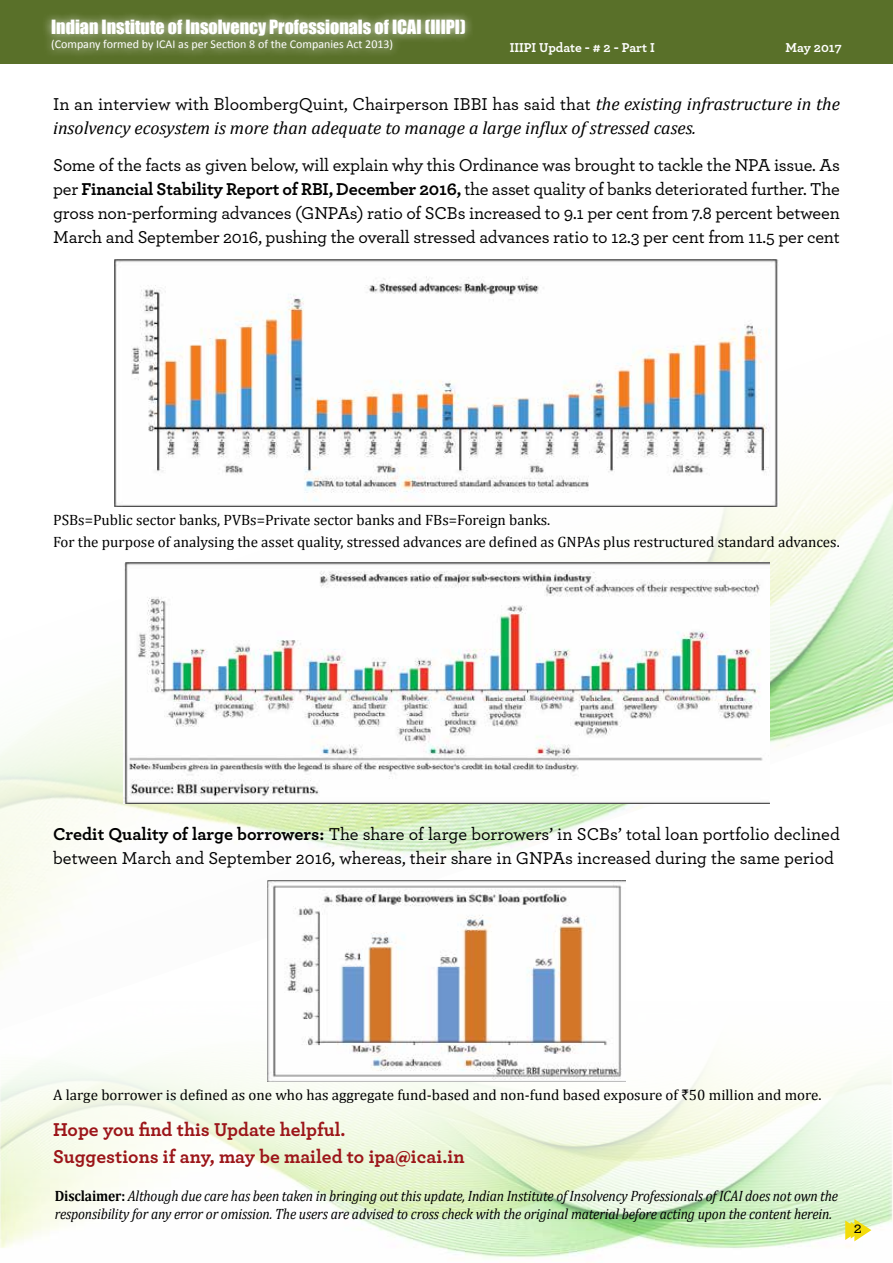
<style>
.page{position:relative;width:893px;height:1263px;background:#fff}
.page>*{position:absolute;margin:0;border:0;box-sizing:border-box;transform-origin:0 0}
.t1{font:700 19.5px/27.2px "Archer";color:#9c1519}
.t2{font:500 18px/24px "Archer";color:#000;text-align:justify}
.t3{font:italic 18px "Cambria";color:#000}
.t4{font:18px "Impact";color:#fff}
.t5{font:500 16.5px "Archer";color:#000}
.t6{font:15px/21.8px "Cambria";color:#000}
.t7{font:italic 15px/18px "Cambria";letter-spacing:-.01em;color:#000;scale:.91 1}
.t8{font:700 13.5px "Archer";color:#fff}
.t9{font:12px "Calibri";color:#fff}
.s1{font-family:"Cambria";font-weight:400;font-style:italic}
.s2{font-weight:700}
.s3{font-family:"Rupee"}
.s4{font-weight:700;font-style:normal}
</style>
<div class="page">
<img style="left:0;top:1063px;width:893px;height:195px">
<img style="left:0;top:445px;width:893px;height:526px">
<div style="left:0;top:0;width:893px;height:64px;background:#597029"></div>
<div style="left:42px;top:10px;width:433px;height:49px;background:#fff;opacity:.75"></div>
<svg style="left:845px;top:1219px;width:26px;height:22px"></svg>
<img style="left:114px;top:259px;width:665px;height:248px">
<img style="left:123px;top:563px;width:647px;height:240px">
<img style="left:267px;top:880px;width:359px;height:201px">
<p class="t4" style="left:51px;top:13px;width:416px">Indian Institute of Insolvency Professionals of ICAI (IIIPI)</p>
<p class="t9" style="left:51px;top:37px;width:344px">(Company formed by ICAI as per Section 8 of the Companies Act 2013)</p>
<p class="t8" style="left:510px;top:37px;width:147px">IIIPI Update - # 2 - Part I</p>
<p class="t8" style="left:785px;top:37px;width:58px">May 2017</p>
<p class="t2" style="left:53px;top:91px;width:788px">In an interview with BloombergQuint, Chairperson IBBI has said that <span class="s1">the existing infrastructure in the</span></p>
<p class="t3" style="left:53px;top:115px;width:644px">insolvency ecosystem is more than adequate to manage a large influx of stressed cases.</p>
<p class="t2" style="left:53px;top:152px;width:788px">Some of the facts as given below, will explain why this Ordinance was brought to tackle the NPA issue. As per <span class="s2">Financial Stability Report of RBI, December 2016,</span> the asset quality of banks deteriorated further. The gross non-performing advances (GNPAs) ratio of SCBs increased to 9.1 per cent from 7.8 percent between March and September 2016, pushing the overall stressed advances ratio to 12.3 per cent from 11.5 per cent</p>
<p class="t6" style="left:53px;top:509px;width:788px">PSBs=Public sector banks, PVBs=Private sector banks and FBs=Foreign banks.<br>For the purpose of analysing the asset quality, stressed advances are defined as GNPAs plus restructured standard advances.</p>
<p class="t2" style="left:53px;top:821px;width:788px"><span class="s2">Credit Quality of large borrowers:</span> The share of large borrowers’ in SCBs’ total loan portfolio declined between March and September 2016, whereas, their share in GNPAs increased during the same period</p>
<p class="t6" style="left:53px;top:1084px;width:770px">A large borrower is defined as one who has aggregate fund-based and non-fund based exposure of <span class="s3">`</span>50 million and more.</p>
<p class="t1" style="left:53px;top:1114px;width:413px">Hope you find this Update helpful.<br>Suggestions if any, may be mailed to ipa@icai.in</p>
<p class="t7" style="left:55px;top:1186px;width:862px"><span class="s4">Disclaimer:</span> Although due care has been taken in bringing out this update, Indian Institute of Insolvency Professionals of ICAI does not own the responsibility for any error or omission. The users are advised to cross check with the original material before acting upon the content herein.</p>
<p class="t5" style="left:854px;top:1215px;width:10px">2</p>
</div>
